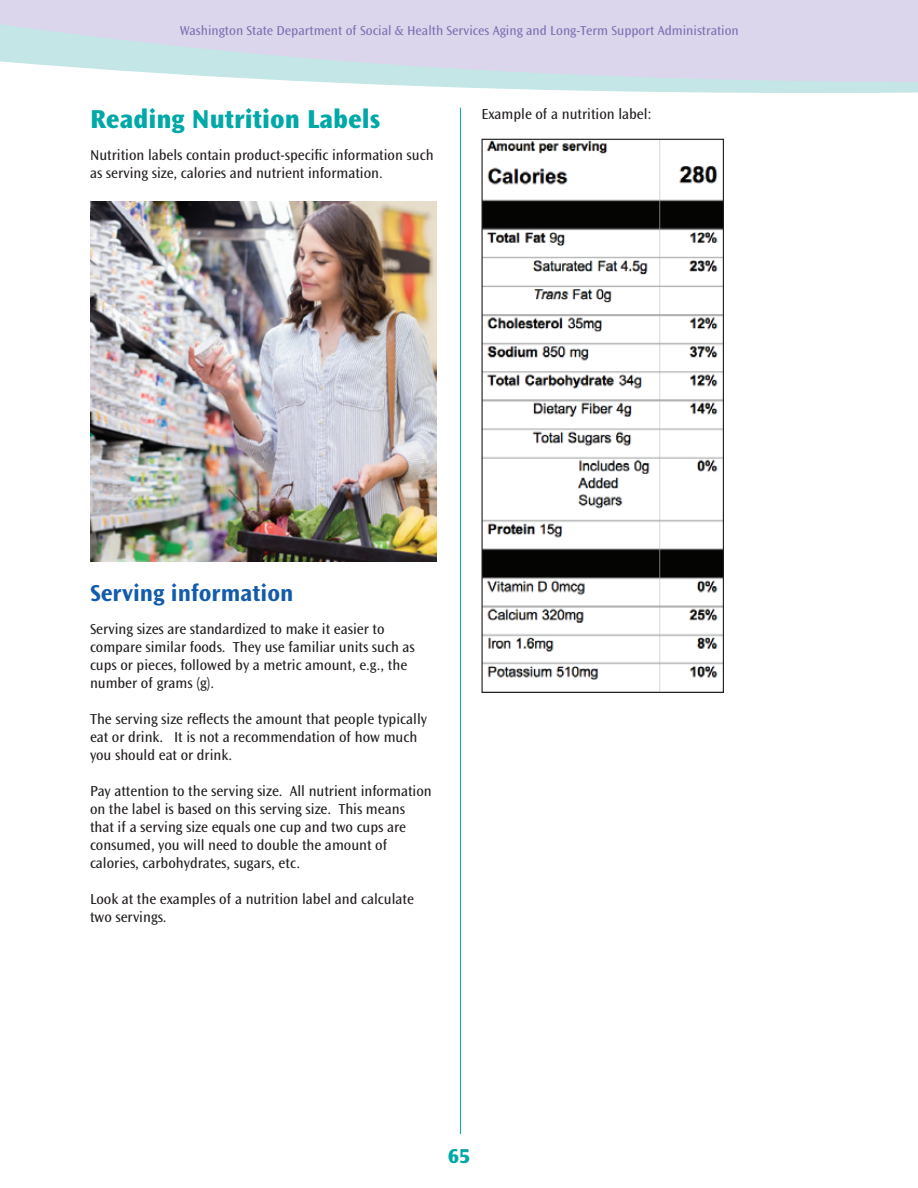
<style>
.page{position:relative;width:918px;height:1188px;background:#fff}
.page>*{position:absolute;margin:0;border:0;box-sizing:border-box;transform-origin:0 0}
.t1{font:800 27px "Ocean Sans Std";color:#00a9a7}
.t2{font:700 24px "Ocean Sans Std";color:#135cab}
.t3{font:800 21px "Ocean Sans Std";color:#00a9a7}
.t4{font:15px/18px "Ocean Sans Std";color:#231f20}
.t5{font:13.5px "Ocean Sans Std";color:#7d70b3}
</style>
<div class="page">
<hr style="left:460px;top:108px;width:1px;height:1026px;background:#00a9a7">
<svg style="left:0;top:0;width:918px;height:145px"></svg>
<img style="left:90px;top:201px;width:346px;height:361px">
<img style="left:483px;top:141px;width:239px;height:550px">
<div style="left:481px;top:139px;width:243px;height:554px;border:1px solid #231f20"></div>
<p class="t5" style="left:180px;top:23px;width:561px">Washington State Department of Social &amp; Health Services Aging and Long-Term Support Administration</p>
<p class="t1" style="left:90px;top:104px;width:292px">Reading Nutrition Labels</p>
<p class="t4" style="left:90px;top:146px;width:345px">Nutrition labels contain product-specific information such as serving size, calories and nutrient information.</p>
<p class="t4" style="left:482px;top:105px;width:172px">Example of a nutrition label:</p>
<p class="t2" style="left:90px;top:580px;width:205px">Serving information</p>
<p class="t4" style="left:90px;top:620px;width:326px">Serving sizes are standardized to make it easier to compare similar foods. They use familiar units such as cups or pieces, followed by a metric amount, e.g., the number of grams (g).</p>
<p class="t4" style="left:90px;top:710px;width:339px">The serving size reflects the amount that people typically eat or drink. It is not a recommendation of how much you should eat or drink.</p>
<p class="t4" style="left:90px;top:782px;width:343px">Pay attention to the serving size. All nutrient information on the label is based on this serving size. This means that if a serving size equals one cup and two cups are consumed, you will need to double the amount of calories, carbohydrates, sugars, etc.</p>
<p class="t4" style="left:90px;top:890px;width:325px">Look at the examples of a nutrition label and calculate two servings.</p>
<p class="t3" style="left:448px;top:1144px;width:24px">65</p>
</div>
